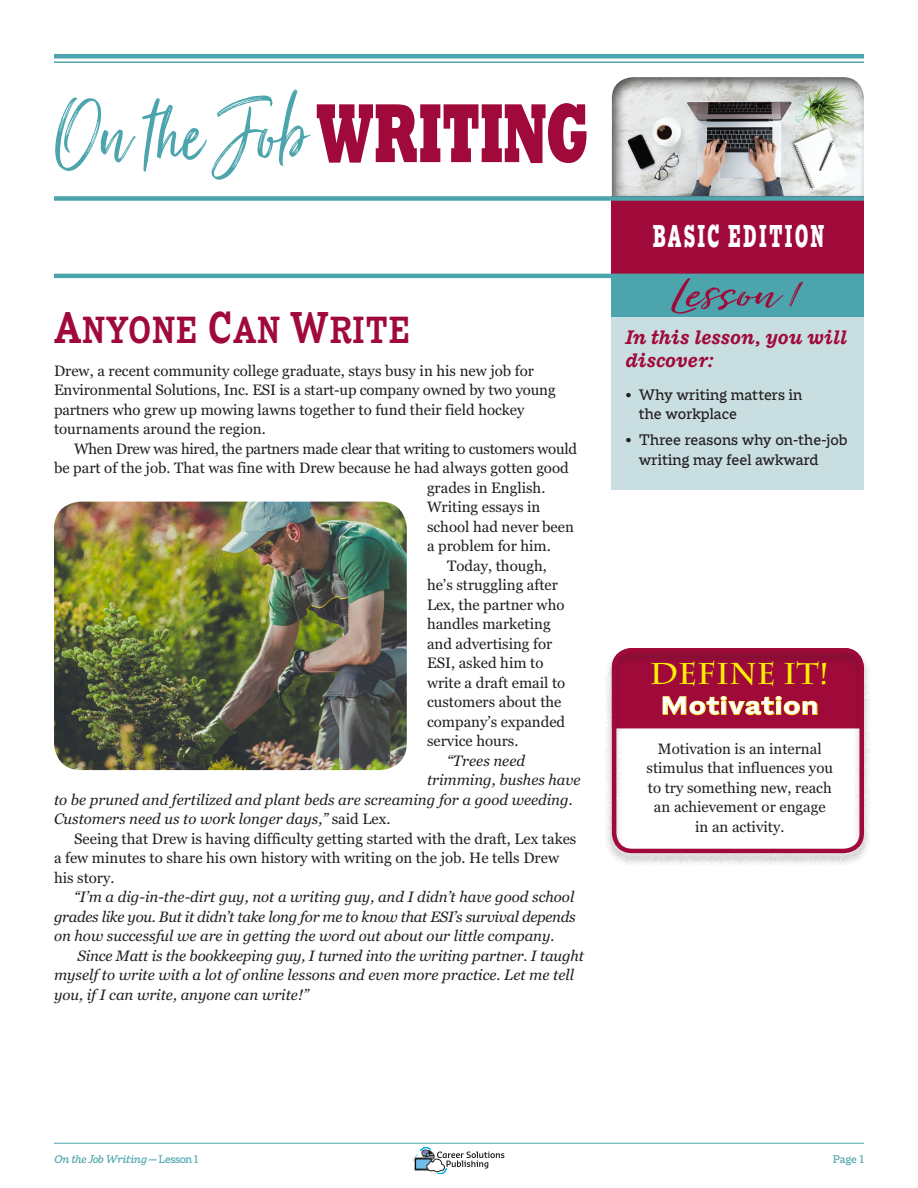
<style>
.page{position:relative;width:918px;height:1188px;background:#fff}
.page>*{position:absolute;margin:0;border:0;box-sizing:border-box;transform-origin:0 0}
.t1{font:106.05px "Just Lovely";color:#4ca5ad;scale:.86 1}
.t2{font:51px "Just Lovely Slanted Wide";color:#a00a3a;scale:1.21 1}
.t3{font:40.8px "Macklin Slab Bold SC850";letter-spacing:.025em;color:#a00a3a;scale:.8 1}
.t4{font:900 34.2px "Macklin Slab";letter-spacing:.11em;color:#fff;scale:.57 1}
.t5{font:700 30px "Charlemagne Std";color:#fff101}
.t6{font:700 27px "Macklin Sans";letter-spacing:.02em;color:#fff;scale:1.25 1}
.t7{font:italic 700 21px/22.5px "Macklin Slab";letter-spacing:-.005em;color:#a00a3a}
.t8{font:500 16.5px/19.5px "Macklin Slab";color:#231f20}
.t9{font:15px/19.5px "Georgia";color:#231f20}
.t10{font:italic 15px/19.5px "Georgia";color:#231f20;text-align:justify}
.t11{font:15px "Georgia";letter-spacing:-.02em;color:#231f20}
.t12{font:italic 500 12px "Macklin Slab";letter-spacing:-.045em;color:#4ca5ad}
.t13{font:500 12px "Macklin Slab";color:#4ca5ad}
.s1{font-family:"Rockwell Std";font-weight:800;font-size:85.05px;color:#a00a3a}
.s2{font-size:48px}
.s3{font-style:normal}
</style>
<div class="page">
<hr style="left:54px;top:1143px;width:810px;height:1px;background:#4ca5ad">
<svg style="left:413px;top:1147px;width:91px;height:27px"></svg>
<div style="left:612px;top:77px;width:255px;height:122px;background:#231f20;opacity:.75"></div>
<div style="left:612px;top:197px;width:252px;height:80px;background:#a00a3a"></div>
<div style="left:612px;top:275px;width:252px;height:43px;background:#4ca5ad"></div>
<div style="left:54px;top:196px;width:810px;height:5px;background:#4ca5ad"></div>
<hr style="left:54px;top:274px;width:810px;height:4px;background:#4ca5ad">
<hr style="left:54px;top:54px;width:810px;height:4px;background:#4ca5ad">
<hr style="left:54px;top:61px;width:810px;height:2px;background:#4ca5ad">
<img style="left:54px;top:502px;width:353px;height:268px">
<div style="left:612px;top:318px;width:252px;height:172px;background:#c9dee1"></div>
<div style="left:605px;top:648px;width:265px;height:218px;background:#231f20;opacity:.2"></div>
<div style="left:612px;top:648px;width:252px;height:205px;border:4px solid #a00a3a;border-radius:18px"></div>
<svg style="left:610px;top:648px;width:256px;height:83px"></svg>
<h1 class="t1" style="left:54px;top:69px;width:624px">On the Job<span class="s1">WRITING</span></h1>
<h3 class="t3" style="left:54px;top:306px;width:447px"><span class="s2">A</span>NYONE <span class="s2">C</span>AN <span class="s2">W</span>RITE</h3>
<p class="t9" style="left:54px;top:361px;width:503px">Drew, a recent community college graduate, stays busy in his new job for Environmental Solutions, Inc. ESI is a start-up company owned by two young partners who grew up mowing lawns together to fund their field hockey tournaments around the region.</p>
<p class="t11" style="left:74px;top:440px;width:504px">When Drew was hired, the partners made clear that writing to customers would</p>
<p class="t9" style="left:54px;top:458px;width:516px">be part of the job. That was fine with Drew because he had always gotten good</p>
<p class="t9" style="left:427px;top:478px;width:120px">grades in English.</p>
<p class="t9" style="left:427px;top:497px;width:115px">Writing essays in</p>
<p class="t9" style="left:427px;top:517px;width:148px">school had never been</p>
<p class="t9" style="left:427px;top:536px;width:125px">a problem for him.</p>
<p class="t9" style="left:447px;top:556px;width:101px">Today, though,</p>
<p class="t9" style="left:427px;top:575px;width:132px">he’s struggling after</p>
<p class="t9" style="left:427px;top:595px;width:139px">Lex, the partner who</p>
<p class="t9" style="left:427px;top:614px;width:125px">handles marketing</p>
<p class="t9" style="left:427px;top:634px;width:127px">and advertising for</p>
<p class="t9" style="left:427px;top:653px;width:118px">ESI, asked him to</p>
<p class="t9" style="left:427px;top:673px;width:140px">write a draft email to</p>
<p class="t9" style="left:427px;top:692px;width:136px">customers about the</p>
<p class="t9" style="left:427px;top:712px;width:140px">company’s expanded</p>
<p class="t9" style="left:427px;top:731px;width:93px">service hours.</p>
<p class="t10" style="left:447px;top:751px;width:79px">“Trees need</p>
<p class="t10" style="left:427px;top:770px;width:155px">trimming, bushes have</p>
<p class="t10" style="left:54px;top:790px;width:520px">to be pruned and fertilized and plant beds are screaming for a good weeding.</p>
<p class="t10" style="left:54px;top:809px;width:338px">Customers need us to work longer days,” <span class="s3">said Lex.</span></p>
<p class="t9" style="left:74px;top:829px;width:504px">Seeing that Drew is having difficulty getting started with the draft, Lex takes</p>
<p class="t9" style="left:54px;top:848px;width:507px">a few minutes to share his own history with writing on the job. He tells Drew</p>
<p class="t9" style="left:54px;top:868px;width:62px">his story.</p>
<p class="t10" style="left:54px;top:887px;width:523px;text-indent:20px">“I’m a dig-in-the-dirt guy, not a writing guy, and I didn’t have good school grades like you. But it didn’t take long for me to know that ESI’s survival depends on how successful we are in getting the word out about our little company.</p>
<p class="t10" style="left:54px;top:946px;width:531px;text-align:left;text-indent:24px">Since Matt is the bookkeeping guy, I turned into the writing partner. I taught myself to write with a lot of online lessons and even more practice. Let me tell you, if I can write, anyone can write!”</p>
<h3 class="t4" style="left:653px;top:217px;width:302px">BASIC EDITION</h3>
<h2 class="t2" style="left:671px;top:263px;width:107px">Lesson 1</h2>
<h3 class="t7" style="left:625px;top:326px;width:223px">In this lesson, you will discover:</h3>
<p class="t8" style="left:639px;top:385px;width:165px;text-indent:-13px">• Why writing matters in the workplace</p>
<p class="t8" style="left:639px;top:430px;width:210px;text-indent:-13px">• Three reasons why on-the-job writing may feel awkward</p>
<h3 class="t5" style="left:650px;top:656px;width:181px">DEFINE IT!</h3>
<h3 class="t6" style="left:661px;top:690px;width:128px">Motivation</h3>
<p class="t9" style="left:647px;top:739px;width:188px;text-align:center">Motivation is an internal stimulus that influences you to try something new, reach an achievement or engage in an activity.</p>
<p class="t12" style="left:54px;top:1152px;width:146px">On the Job Writing <span class="s3">— Lesson 1</span></p>
<p class="t13" style="left:833px;top:1152px;width:33px">Page 1</p>
</div>
